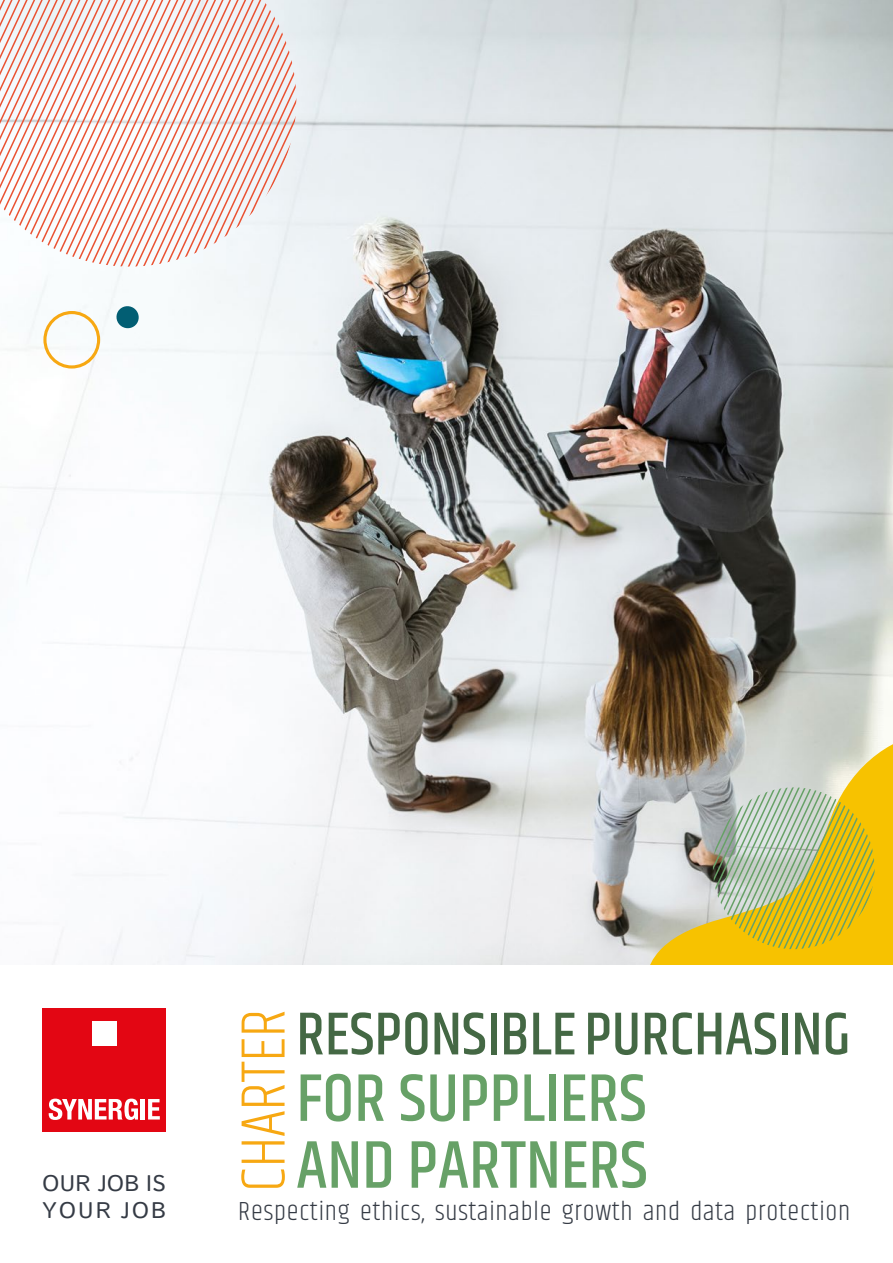
<style>
.page{position:relative;width:893px;height:1263px;background:#fff}
.page>*{position:absolute;margin:0;border:0;box-sizing:border-box;transform-origin:0 0}
.t1{font:500 68.4px/66.9px "Khand";color:#67a167}
.t2{font:300 64.5px "Khand";letter-spacing:-.015em;color:#f7a812}
.t3{font:500 61.5px "Khand";color:#446844}
.t4{font:300 27px "Khand";letter-spacing:.03em;color:#353b45}
.t5{font:22.5px/27px "Istok";letter-spacing:.06em;color:#353b45}
</style>
<div class="page">
<img style="left:0;top:0;width:893px;height:965px">
<svg style="left:625px;top:726px;width:268px;height:239px"></svg>
<div style="left:43px;top:1008px;width:123px;height:124px;background:#e30613"></div>
<div style="left:92px;top:1021px;width:25px;height:24px;background:#fff"></div>
<svg style="left:49px;top:1098px;width:89px;height:22px"></svg>
<hr style="left:141px;top:1099px;width:4px;height:20px;background:#fff">
<svg style="left:148px;top:1099px;width:12px;height:20px"></svg>
<svg style="left:115px;top:305px;width:25px;height:25px"></svg>
<svg style="left:43px;top:311px;width:57px;height:58px"></svg>
<svg style="left:0;top:0;width:134px;height:267px"></svg>
<svg style="left:134px;top:0;width:162px;height:267px"></svg>
<svg style="left:713px;top:787px;width:162px;height:162px"></svg>
<p class="t5" style="left:43px;top:1171px;width:125px">OUR JOB IS<br>YOUR JOB</p>
<h2 class="t2" style="left:225px;top:1192px;width:185px;rotate:-90deg">CHARTER</h2>
<p class="t4" style="left:238px;top:1195px;width:614px">Respecting ethics, sustainable growth and data protection</p>
<h3 class="t3" style="left:296px;top:996px;width:556px">RESPONSIBLE PURCHASING</h3>
<h1 class="t1" style="left:296px;top:1069px;width:353px">FOR SUPPLIERS<br>AND PARTNERS</h1>
</div>
